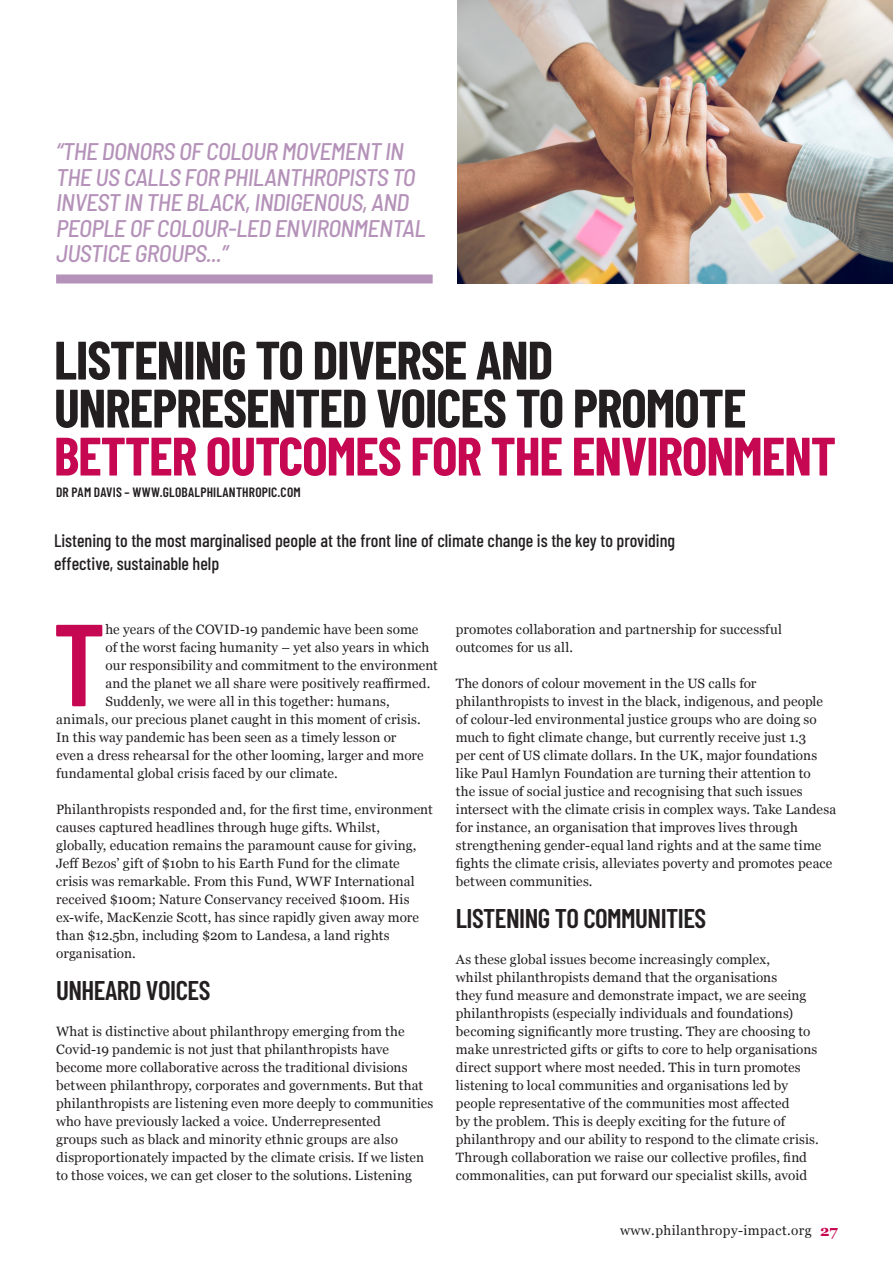
<style>
.page{position:relative;width:893px;height:1263px;background:#fff}
.page>*{position:absolute;margin:0;border:0;box-sizing:border-box;transform-origin:0 0}
.Drop_Cap_Body{font:600 116.4px "Barlow Condensed";color:#c60751}
.Main_title_large{font:700 54px/48px "Barlow Condensed";letter-spacing:-.02em;color:#231f20}
.Paragraph_title{font:600 27px "Barlow Condensed";letter-spacing:-.02em;color:#231f20}
.Quote_large{font:italic 500 semi-condensed 24px/25.5px "Barlow";letter-spacing:-.02em;color:#b592b9}
.Intro_to_paragraph{font:500 18px/22.5px "Barlow Condensed";color:#231f20}
.Body_Text{font:13.5px/18px "Georgia";letter-spacing:.01em;color:#231f20}
.Drop_Cap_Body-2{font:13.5px "Georgia";letter-spacing:.01em;color:#231f20}
.By_Name{font:600 13.5px "Barlow Condensed";letter-spacing:.015em;color:#231f20}
.Body_Text-2{font:13.5px "Georgia";letter-spacing:.03em;color:#231f20}
.s1{color:#c60751}
.s2{font-weight:700;font-size:15px;color:#c60751}
</style>
<div class="page">
<img style="left:458px;top:0;width:435px;height:283px">
<div style="left:56px;top:274px;width:377px;height:9px;background:#b592b9"></div>
<p class="Quote_large" style="left:56px;top:137px;width:371px">“THE DONORS OF COLOUR MOVEMENT IN<br>THE US CALLS FOR PHILANTHROPISTS TO<br>INVEST IN THE BLACK, INDIGENOUS, AND<br>PEOPLE OF COLOUR-LED ENVIRONMENTAL<br>JUSTICE GROUPS...”</p>
<p class="Main_title_large" style="left:54px;top:333px;width:784px">LISTENING TO DIVERSE AND<br>UNREPRESENTED VOICES TO PROMOTE<br><span class="s1">BETTER OUTCOMES FOR THE ENVIRONMENT</span></p>
<p class="By_Name" style="left:56px;top:482px;width:246px">DR PAM DAVIS – WWW.GLOBALPHILANTHROPIC.COM</p>
<p class="Intro_to_paragraph" style="left:54px;top:528px;width:623px">Listening to the most marginalised people at the front line of climate change is the key to providing effective, sustainable help</p>
<p class="Drop_Cap_Body" style="left:53px;top:581px;width:54px">T</p>
<p class="Drop_Cap_Body-2" style="left:105px;top:620px;width:314px">he years of the COVID-19 pandemic have been some</p>
<p class="Drop_Cap_Body-2" style="left:105px;top:638px;width:325px">of the worst facing humanity – yet also years in which</p>
<p class="Drop_Cap_Body-2" style="left:105px;top:656px;width:334px">our responsibility and commitment to the environment</p>
<p class="Drop_Cap_Body-2" style="left:105px;top:674px;width:326px">and the planet we all share were positively reaffirmed.</p>
<p class="Drop_Cap_Body-2" style="left:105px;top:692px;width:286px">Suddenly, we were all in this together: humans,</p>
<p class="Drop_Cap_Body-2" style="left:56px;top:710px;width:366px">animals, our precious planet caught in this moment of crisis.</p>
<p class="Drop_Cap_Body-2" style="left:56px;top:728px;width:342px">In this way pandemic has been seen as a timely lesson or</p>
<p class="Drop_Cap_Body-2" style="left:56px;top:746px;width:369px">even a dress rehearsal for the other looming, larger and more</p>
<p class="Drop_Cap_Body-2" style="left:56px;top:764px;width:283px">fundamental global crisis faced by our climate.</p>
<p class="Body_Text" style="left:56px;top:800px;width:378px">Philanthropists responded and, for the first time, environment causes captured headlines through huge gifts. Whilst, globally, education remains the paramount cause for giving, Jeff Bezos’ gift of $10bn to his Earth Fund for the climate crisis was remarkable. From this Fund, WWF International received $100m; Nature Conservancy received $100m. His ex-wife, MacKenzie Scott, has since rapidly given away more than $12.5bn, including $20m to Landesa, a land rights organisation.</p>
<p class="Paragraph_title" style="left:56px;top:971px;width:156px">UNHEARD VOICES</p>
<p class="Body_Text" style="left:56px;top:1022px;width:379px">What is distinctive about philanthropy emerging from the Covid-19 pandemic is not just that philanthropists have become more collaborative across the traditional divisions between philanthropy, corporates and governments. But that philanthropists are listening even more deeply to communities who have previously lacked a voice. Underrepresented<br>groups such as black and minority ethnic groups are also disproportionately impacted by the climate crisis. If we listen to those voices, we can get closer to the solutions. Listening</p>
<p class="Body_Text" style="left:456px;top:620px;width:328px">promotes collaboration and partnership for successful outcomes for us all.</p>
<p class="Body_Text" style="left:456px;top:674px;width:382px">The donors of colour movement in the US calls for philanthropists to invest in the black, indigenous, and people of colour-led environmental justice groups who are doing so much to fight climate change, but currently receive just 1.3<br>per cent of US climate dollars. In the UK, major foundations like Paul Hamlyn Foundation are turning their attention to<br>the issue of social justice and recognising that such issues intersect with the climate crisis in complex ways. Take Landesa for instance, an organisation that improves lives through strengthening gender-equal land rights and at the same time fights the climate crisis, alleviates poverty and promotes peace between communities.</p>
<p class="Paragraph_title" style="left:456px;top:899px;width:252px">LISTENING TO COMMUNITIES</p>
<p class="Body_Text" style="left:456px;top:950px;width:364px">As these global issues become increasingly complex,<br>whilst philanthropists demand that the organisations<br>they fund measure and demonstrate impact, we are seeing philanthropists (especially individuals and foundations) becoming significantly more trusting. They are choosing to make unrestricted gifts or gifts to core to help organisations direct support where most needed. This in turn promotes listening to local communities and organisations led by people representative of the communities most affected<br>by the problem. This is deeply exciting for the future of philanthropy and our ability to respond to the climate crisis.<br>Through collaboration we raise our collective profiles, find commonalities, can put forward our specialist skills, avoid</p>
<p class="Body_Text-2" style="left:620px;top:1221px;width:219px">www.philanthropy-impact.org <span class="s2">27</span></p>
</div>
